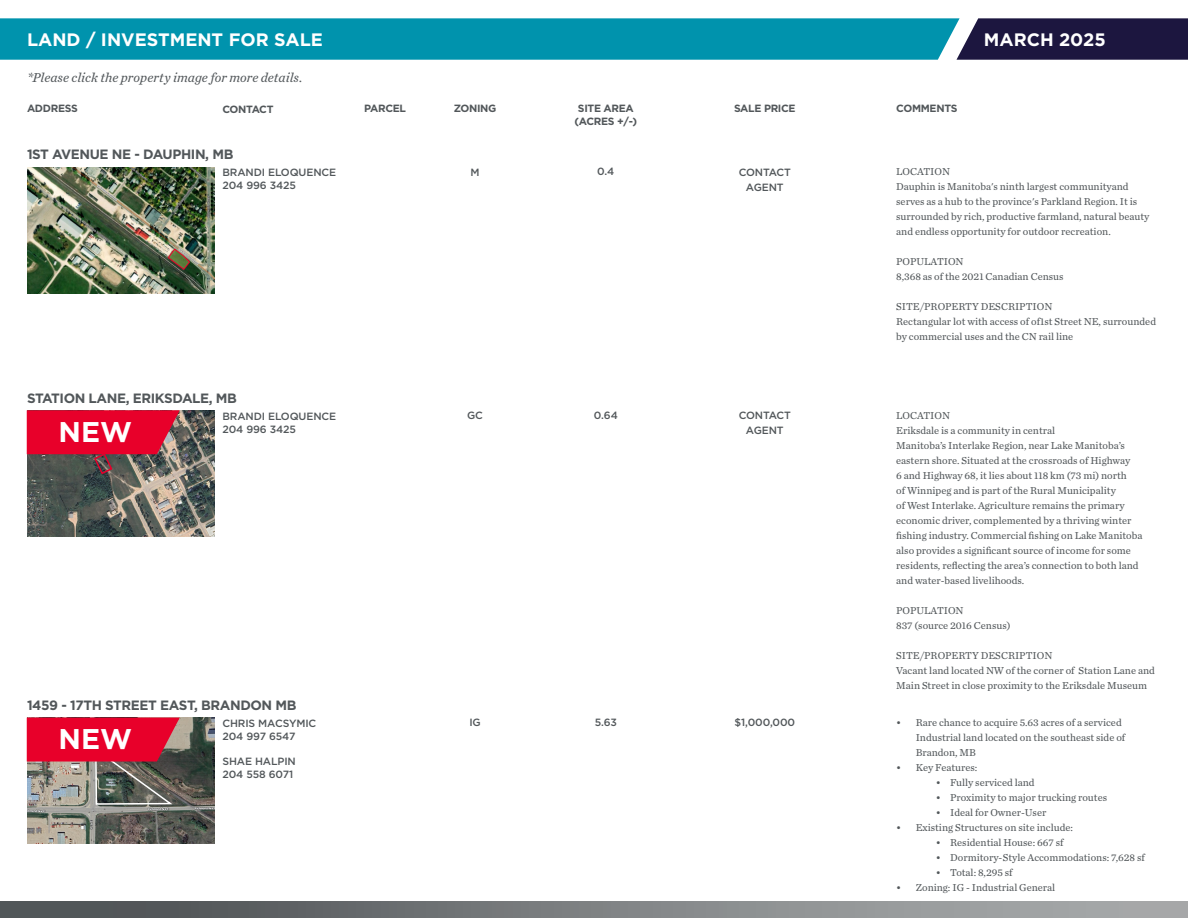
<style>
.page{position:relative;width:1188px;height:918px;background:#fff}
.page>*{position:absolute;margin:0;border:0;box-sizing:border-box;transform-origin:0 0}
.t1{font:700 28.5px "Gotham";color:#fff}
.t2{font:700 18px "Gotham";color:#fff}
.t3{font:700 13.5px "Gotham";letter-spacing:-.03em;color:#52575a}
.t4{font:italic 13.5px "Chronicle Text G2";color:#52575a}
.t5{font:10.5px/15px "Chronicle Text G2";color:#52575a}
.t6{font:500 10.5px/12.6px "Gotham";letter-spacing:-.01em;color:#52575a}
.t7{font:700 10.5px "Gotham";letter-spacing:-.03em;color:#52575a}
</style>
<div class="page">
<svg style="left:0;top:18px;width:1188px;height:42px;background:#0c809b"></svg>
<div style="left:0;top:902px;width:1188px;height:16px;background:linear-gradient(to right,#494e51,#afb1b1)"></div>
<img style="left:28px;top:718px;width:186px;height:126px">
<svg style="left:26px;top:718px;width:154px;height:88px;background:#af4654"></svg>
<img style="left:28px;top:411px;width:186px;height:126px">
<svg style="left:26px;top:410px;width:154px;height:65px;background:#b7273f"></svg>
<img style="left:28px;top:167px;width:186px;height:126px">
<h2 class="t2" style="left:27px;top:28px;width:297px">LAND / INVESTMENT FOR SALE</h2>
<h2 class="t2" style="left:984px;top:28px;width:123px">MARCH 2025</h2>
<p class="t4" style="left:27px;top:67px;width:277px">*Please click the property image for more details.</p>
<p class="t7" style="left:27px;top:101px;width:52px">ADDRESS</p>
<p class="t7" style="left:222px;top:103px;width:53px">CONTACT</p>
<p class="t7" style="left:454px;top:101px;width:44px">ZONING</p>
<p class="t7" style="left:578px;top:101px;width:57px">SITE AREA</p>
<p class="t7" style="left:734px;top:101px;width:63px">SALE PRICE</p>
<p class="t7" style="left:896px;top:101px;width:63px">COMMENTS</p>
<p class="t7" style="left:574px;top:114px;width:64px">(ACRES +/-)</p>
<p class="t7" style="left:364px;top:101px;width:43px">PARCEL</p>
<p class="t3" style="left:27px;top:146px;width:208px">1ST AVENUE NE - DAUPHIN, MB</p>
<p class="t6" style="left:222px;top:166px;width:115px">BRANDI ELOQUENCE<br>204 996 3425</p>
<p class="t6" style="left:471px;top:165px;width:11px">M</p>
<p class="t6" style="left:597px;top:165px;width:19px">0.4</p>
<p class="t6" style="left:739px;top:164px;width:54px;line-height:15px;text-align:center">CONTACT<br>AGENT</p>
<p class="t5" style="left:896px;top:164px;width:255px">LOCATION<br>Dauphin is Manitoba's ninth largest communityand serves as a hub to the province's Parkland Region. It is surrounded by rich, productive farmland, natural beauty and endless opportunity for outdoor recreation.</p>
<p class="t5" style="left:896px;top:254px;width:169px">POPULATION<br>8,368 as of the 2021 Canadian Census</p>
<p class="t5" style="left:896px;top:299px;width:261px">SITE/PROPERTY DESCRIPTION<br>Rectangular lot with access of of1st Street NE, surrounded by commercial uses and the CN rail line</p>
<p class="t3" style="left:27px;top:389px;width:212px">STATION LANE, ERIKSDALE, MB</p>
<h1 class="t1" style="left:59px;top:413px;width:75px">NEW</h1>
<p class="t6" style="left:222px;top:410px;width:115px">BRANDI ELOQUENCE<br>204 996 3425</p>
<p class="t6" style="left:467px;top:409px;width:17px">GC</p>
<p class="t6" style="left:594px;top:409px;width:25px">0.64</p>
<p class="t6" style="left:739px;top:408px;width:54px;line-height:15px;text-align:center">CONTACT<br>AGENT</p>
<p class="t3" style="left:27px;top:696px;width:271px">1459 - 17TH STREET EAST, BRANDON MB</p>
<h1 class="t1" style="left:59px;top:720px;width:75px">NEW</h1>
<p class="t6" style="left:222px;top:717px;width:95px">CHRIS MACSYMIC<br>204 997 6547</p>
<p class="t6" style="left:222px;top:755px;width:75px">SHAE HALPIN<br>204 558 6071</p>
<p class="t6" style="left:469px;top:716px;width:13px">IG</p>
<p class="t6" style="left:595px;top:716px;width:24px">5.63</p>
<p class="t6" style="left:735px;top:716px;width:62px">$1,000,000</p>
<p class="t5" style="left:896px;top:407px;width:248px">LOCATION<br>Eriksdale is a community in central<br>Manitoba’s Interlake Region, near Lake Manitoba’s eastern shore. Situated at the crossroads of Highway<br>6 and Highway 68, it lies about 118 km (73 mi) north<br>of Winnipeg and is part of the Rural Municipality<br>of West Interlake. Agriculture remains the primary economic driver, complemented by a thriving winter fishing industry. Commercial fishing on Lake Manitoba also provides a significant source of income for some residents, reflecting the area’s connection to both land and water-based livelihoods.</p>
<p class="t5" style="left:896px;top:602px;width:116px">POPULATION<br>837 (source 2016 Census)</p>
<p class="t5" style="left:896px;top:647px;width:260px">SITE/PROPERTY DESCRIPTION<br>Vacant land located NW of the corner of Station Lane and<br>Main Street in close proximity to the Eriksdale Museum</p>
<p class="t5" style="left:916px;top:714px;width:211px;text-indent:-19px">• Rare chance to acquire 5.63 acres of a serviced<br>Industrial land located on the southeast side of<br>Brandon, MB</p>
<p class="t5" style="left:896px;top:759px;width:83px">• Key Features:</p>
<p class="t5" style="left:936px;top:774px;width:100px">• Fully serviced land</p>
<p class="t5" style="left:936px;top:789px;width:173px">• Proximity to major trucking routes</p>
<p class="t5" style="left:936px;top:804px;width:112px">• Ideal for Owner-User</p>
<p class="t5" style="left:896px;top:819px;width:178px">• Existing Structures on site include:</p>
<p class="t5" style="left:936px;top:834px;width:129px">• Residential House: 667 sf</p>
<p class="t5" style="left:936px;top:849px;width:210px">• Dormitory-Style Accommodations: 7,628 sf</p>
<p class="t5" style="left:936px;top:864px;width:78px">• Total: 8,295 sf</p>
<p class="t5" style="left:896px;top:879px;width:161px">• Zoning: IG - Industrial General</p>
</div>
